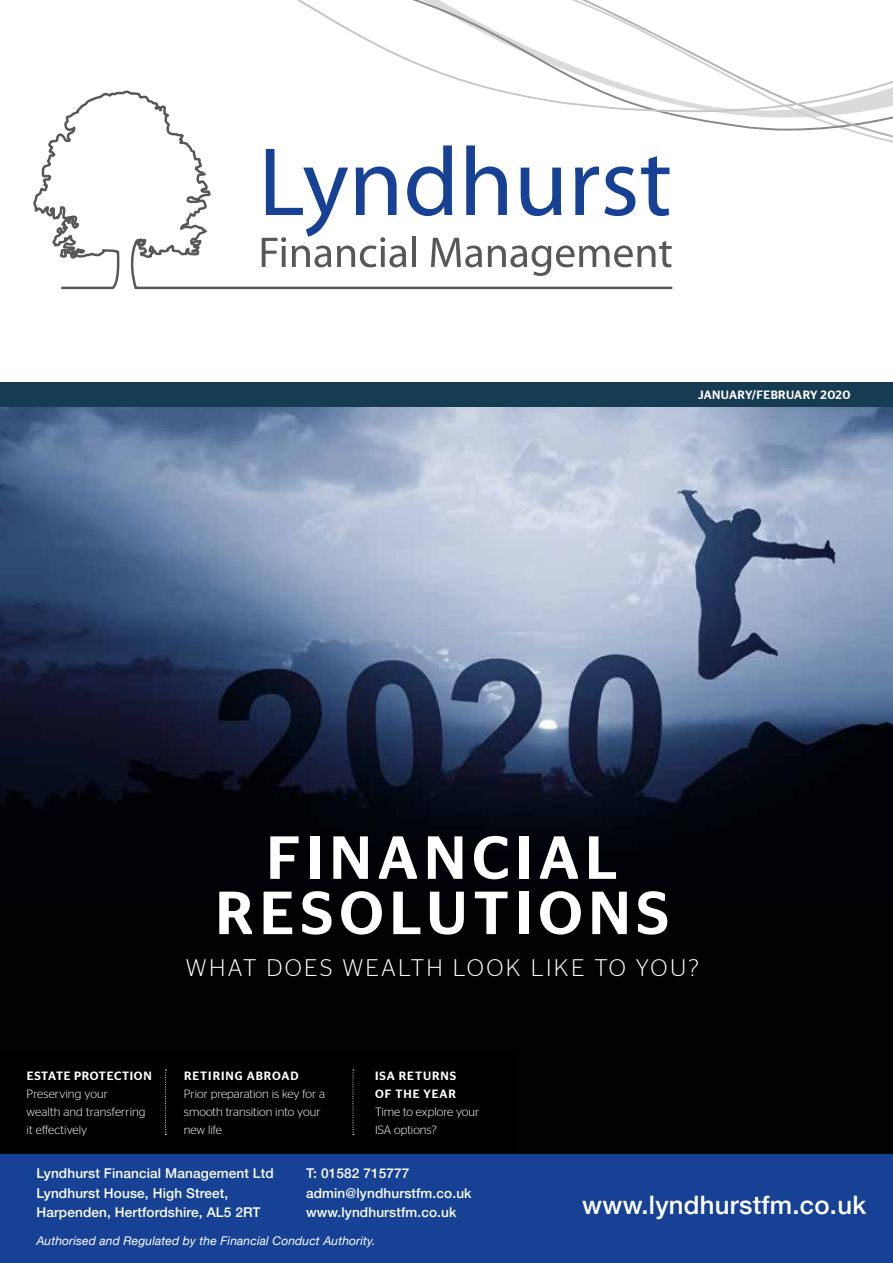
<style>
.page{position:relative;width:893px;height:1263px;background:#fff}
.page>*{position:absolute;margin:0;border:0;box-sizing:border-box;transform-origin:0 0}
.t1{font:500 60.6px/55.2px "Stag Sans";letter-spacing:.1em;color:#fff;text-align:center}
.t2{font:500 25.5px "Helvetica Neue";letter-spacing:.01em;color:#fff}
.t3{font:300 24px "Stag Sans";letter-spacing:.1em;color:#fff}
.t4{font:500 13.5px/19.5px "Helvetica Neue";letter-spacing:.01em;color:#fff}
.t5{font:300 12px/18px "Stag Sans";color:#fff}
.t6{font:italic 12px "Helvetica Neue";letter-spacing:.01em;color:#fff}
.t7{font:500 12px/18px "Stag Sans";letter-spacing:.08em;color:#fff}
.t8{font:500 12px "Stag Sans";letter-spacing:.03em;color:#fff}
.t9{font:500 12px "Stag Sans";letter-spacing:.06em;color:#fff}
</style>
<div class="page">
<img style="left:0;top:406px;width:893px;height:748px">
<div style="left:0;top:1052px;width:516px;height:102px;background:#000"></div>
<div style="left:0;top:382px;width:893px;height:24px;background:#163c52"></div>
<svg style="left:165px;top:1069px;width:1px;height:66px"></svg>
<svg style="left:353px;top:1069px;width:1px;height:66px"></svg>
<svg style="left:675px;top:113px;width:218px;height:30px"></svg>
<svg style="left:297px;top:0;width:596px;height:113px"></svg>
<svg style="left:33px;top:89px;width:642px;height:201px"></svg>
<div style="left:0;top:1154px;width:893px;height:109px;background:#164194"></div>
<p class="t8" style="left:698px;top:388px;width:154px">JANUARY/FEBRUARY 2020</p>
<h1 class="t1" style="left:216px;top:830px;width:455px">FINANCIAL<br>RESOLUTIONS</h1>
<h3 class="t3" style="left:186px;top:954px;width:514px">WHAT DOES WEALTH LOOK LIKE TO YOU?</h3>
<p class="t9" style="left:27px;top:1069px;width:126px">ESTATE PROTECTION</p>
<p class="t5" style="left:27px;top:1085px;width:120px">Preserving your<br>wealth and transferring it effectively</p>
<p class="t7" style="left:184px;top:1067px;width:116px">RETIRING ABROAD</p>
<p class="t5" style="left:184px;top:1085px;width:143px">Prior preparation is key for a smooth transition into your new life</p>
<p class="t7" style="left:375px;top:1067px;width:83px">ISA RETURNS<br>OF THE YEAR</p>
<p class="t5" style="left:375px;top:1103px;width:106px">Time to explore your<br>ISA options?</p>
<p class="t4" style="left:36px;top:1163px;width:239px">Lyndhurst Financial Management Ltd<br>Lyndhurst House, High Street,<br>Harpenden, Hertfordshire, AL5 2RT</p>
<p class="t6" style="left:36px;top:1233px;width:341px">Authorised and Regulated by the Financial Conduct Authority.</p>
<p class="t4" style="left:306px;top:1163px;width:167px">T: 01582 715777 admin@lyndhurstfm.co.uk www.lyndhurstfm.co.uk</p>
<h2 class="t2" style="left:582px;top:1189px;width:285px">www.lyndhurstfm.co.uk</h2>
</div>
